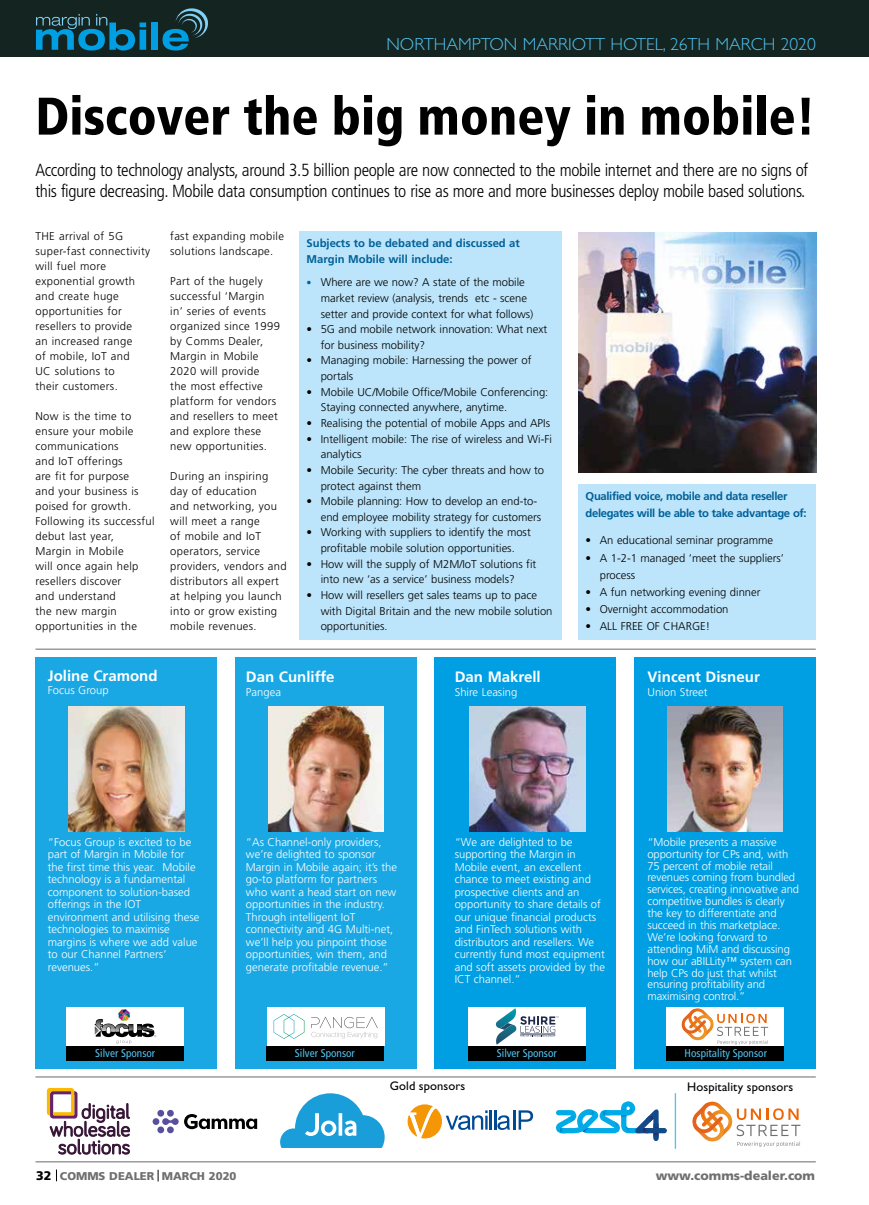
<style>
.page{position:relative;width:869px;height:1205px;background:#fff}
.page>*{position:absolute;margin:0;border:0;box-sizing:border-box;transform-origin:0 0}
.t1{font:900 condensed 52.88px "Frutiger";color:#000;scale:.96 1}
.t2{font:300 condensed 17.5px/21px "Frutiger";letter-spacing:-.02em;color:#000}
.t3{font:300 17.5px "Gill Sans";color:#52c3f1}
.t4{font:700 15px "Frutiger";color:#fff}
.t5{font:12.5px "Gill Sans";letter-spacing:.01em;color:#000}
.t6{font:900 12.5px "Frutiger";color:#706f6f}
.t7{font:300 11.25px/12.5px "Frutiger";color:#fff}
.t8{font:300 11.25px/15.6px "Frutiger";color:#000}
.t9{font:300 11.25px/15px "Frutiger";letter-spacing:.03em;color:#000}
.t10{font:700 11.25px/17.1px "Frutiger";letter-spacing:-.03em;color:#006098}
.t11{font:700 11.25px/15.6px "Frutiger";color:#006098}
.t12{font:condensed 11.25px "Frutiger";color:#52c3f1}
.t13{font:900 11.25px "Frutiger";color:#706f6f}
.s1{font-weight:700;font-size:10px;color:#006098}
.s2{font-size:12.5px;color:#000}
</style>
<div class="page">
<div style="left:0;top:0;width:868px;height:57px;background:#142521"></div>
<div style="left:151px;top:23px;width:7px;height:27px;background:#009fe3"></div>
<svg style="left:36px;top:14px;width:110px;height:36px"></svg>
<svg style="left:162px;top:8px;width:46px;height:42px"></svg>
<svg style="left:56px;top:1169px;width:1px;height:12px"></svg>
<hr style="left:35px;top:648px;width:780px;height:2px;background:#878787">
<hr style="left:35px;top:1076px;width:780px;height:1px;background:#878787">
<hr style="left:35px;top:1161px;width:780px;height:1px;background:#878787">
<svg style="left:47px;top:1088px;width:83px;height:66px"></svg>
<hr style="left:493px;top:1110px;width:3px;height:19px;background:#004a94">
<svg style="left:497px;top:1110px;width:36px;height:20px"></svg>
<svg style="left:407px;top:1104px;width:84px;height:34px"></svg>
<svg style="left:556px;top:1101px;width:110px;height:40px"></svg>
<svg style="left:692px;top:1101px;width:108px;height:46px"></svg>
<svg style="left:280px;top:1093px;width:104px;height:55px"></svg>
<svg style="left:152px;top:1110px;width:26px;height:23px"></svg>
<svg style="left:184px;top:1114px;width:73px;height:15px"></svg>
<hr style="left:674px;top:1093px;width:1px;height:56px;background:#52c3f1">
<div style="left:578px;top:484px;width:237px;height:156px;background:#bce4fa"></div>
<div style="left:299px;top:231px;width:262px;height:409px;background:#bce4fa"></div>
<div style="left:36px;top:658px;width:181px;height:411px;background:#1aa8e5"></div>
<div style="left:235px;top:657px;width:181px;height:412px;background:#1aa8e5"></div>
<div style="left:633px;top:658px;width:182px;height:411px;background:#009fe3"></div>
<div style="left:434px;top:658px;width:182px;height:411px;background:#009fe3"></div>
<img style="left:578px;top:232px;width:237px;height:241px">
<img style="left:68px;top:707px;width:116px;height:125px">
<div style="left:67px;top:1007px;width:117px;height:39px;background:#fff"></div>
<svg style="left:94px;top:1009px;width:62px;height:35px"></svg>
<div style="left:67px;top:1046px;width:117px;height:15px;background:#000"></div>
<img style="left:268px;top:707px;width:115px;height:125px">
<div style="left:267px;top:1007px;width:117px;height:39px;background:#fff"></div>
<svg style="left:273px;top:1014px;width:31px;height:25px"></svg>
<svg style="left:311px;top:1017px;width:66px;height:21px"></svg>
<div style="left:267px;top:1046px;width:117px;height:15px;background:#000"></div>
<img style="left:469px;top:707px;width:115px;height:125px">
<div style="left:468px;top:1007px;width:117px;height:39px;background:#fff"></div>
<svg style="left:495px;top:1008px;width:63px;height:36px"></svg>
<div style="left:468px;top:1046px;width:117px;height:15px;background:#000"></div>
<img style="left:667px;top:707px;width:115px;height:125px">
<div style="left:666px;top:1007px;width:117px;height:39px;background:#fff"></div>
<svg style="left:681px;top:1008px;width:87px;height:36px"></svg>
<div style="left:666px;top:1046px;width:117px;height:15px;background:#000"></div>
<h2 class="t3" style="left:386px;top:34px;width:430px">NORTHAMPTON MARRIOTT HOTEL, 26TH MARCH 2020</h2>
<h1 class="t1" style="left:35px;top:84px;width:813px">Discover the big money in mobile!</h1>
<p class="t2" style="left:35px;top:159px;width:773px">According to technology analysts, around 3.5 billion people are now connected to the mobile internet and there are no signs of this figure decreasing. Mobile data consumption continues to rise as more and more businesses deploy mobile based solutions.</p>
<p class="t9" style="left:35px;top:229px;width:116px">THE arrival of 5G super-fast connectivity will fuel more exponential growth and create huge opportunities for resellers to provide<br>an increased range<br>of mobile, IoT and<br>UC solutions to<br>their customers.</p>
<p class="t9" style="left:35px;top:409px;width:121px">Now is the time to ensure your mobile communications<br>and IoT offerings<br>are fit for purpose<br>and your business is poised for growth.<br>Following its successful debut last year,<br>Margin in Mobile<br>will once again help resellers discover<br>and understand<br>the new margin opportunities in the</p>
<p class="t9" style="left:170px;top:229px;width:115px">fast expanding mobile solutions landscape.</p>
<p class="t9" style="left:170px;top:274px;width:111px">Part of the hugely successful ‘Margin<br>in’ series of events organized since 1999 by Comms Dealer,<br>Margin in Mobile<br>2020 will provide<br>the most effective platform for vendors and resellers to meet and explore these new opportunities.</p>
<p class="t9" style="left:170px;top:468px;width:118px">During an inspiring day of education<br>and networking, you will meet a range<br>of mobile and IoT operators, service providers, vendors and distributors all expert at helping you launch into or grow existing mobile revenues.</p>
<p class="t11" style="left:306px;top:235px;width:215px">Subjects to be debated and discussed at<br>Margin Mobile will include:</p>
<p class="t8" style="left:320px;top:275px;width:214px;text-indent:-14px"><span class="s1">•</span> Where are we now? A state of the mobile market review (analysis, trends etc - scene setter and provide context for what follows)</p>
<p class="t8" style="left:320px;top:321px;width:228px;text-indent:-14px">• 5G and mobile network innovation: What next for business mobility?</p>
<p class="t8" style="left:320px;top:353px;width:212px;text-indent:-14px">• Managing mobile: Harnessing the power of portals</p>
<p class="t8" style="left:320px;top:384px;width:229px;text-indent:-14px">• Mobile UC/Mobile Office/Mobile Conferencing:<br>Staying connected anywhere, anytime.</p>
<p class="t8" style="left:306px;top:415px;width:245px">• Realising the potential of mobile Apps and APIs</p>
<p class="t8" style="left:320px;top:431px;width:233px;text-indent:-14px">• Intelligent mobile: The rise of wireless and Wi-Fi analytics</p>
<p class="t8" style="left:320px;top:462px;width:225px;text-indent:-14px">• Mobile Security: The cyber threats and how to protect against them</p>
<p class="t8" style="left:320px;top:493px;width:222px;text-indent:-14px">• Mobile planning: How to develop an end-to&shy;end employee mobility strategy for customers</p>
<p class="t8" style="left:306px;top:525px;width:226px;text-align:center">• Working with suppliers to identify the most profitable mobile solution opportunities.</p>
<p class="t8" style="left:320px;top:556px;width:217px;text-indent:-14px">• How will the supply of M2M/IoT solutions fit into new ‘as a service’ business models?</p>
<p class="t8" style="left:320px;top:587px;width:233px;text-indent:-14px">• How will resellers get sales teams up to pace with Digital Britain and the new mobile solution opportunities.</p>
<h3 class="t4" style="left:48px;top:667px;width:111px">Joline Cramond</h3>
<p class="t7" style="left:48px;top:684px;width:62px">Focus Group</p>
<h3 class="t4" style="left:246px;top:668px;width:90px">Dan Cunliffe</h3>
<p class="t7" style="left:246px;top:686px;width:37px">Pangea</p>
<h3 class="t4" style="left:454px;top:668px;width:88px">Dan Makrell</h3>
<p class="t7" style="left:454px;top:686px;width:64px">Shire Leasing</p>
<p class="t10" style="left:585px;top:487px;width:222px">Qualified voice, mobile and data reseller delegates will be able to take advantage of:</p>
<p class="t8" style="left:585px;top:533px;width:189px">• An educational seminar programme</p>
<p class="t8" style="left:599px;top:549px;width:186px;line-height:17.1px;text-indent:-14px">• A 1-2-1 managed ‘meet the suppliers’ process</p>
<p class="t8" style="left:585px;top:584px;width:176px">• A fun networking evening dinner</p>
<p class="t8" style="left:585px;top:601px;width:144px">• Overnight accommodation</p>
<p class="t8" style="left:585px;top:618px;width:126px">• ALL FREE OF CHARGE!</p>
<h3 class="t4" style="left:647px;top:668px;width:114px">Vincent Disneur</h3>
<p class="t7" style="left:647px;top:686px;width:62px">Union Street</p>
<p class="t7" style="left:48px;top:835px;width:153px">“Focus Group is excited to be part of Margin in Mobile for the first time this year. Mobile technology is a fundamental component to solution-based offerings in the IOT environment and utilising these technologies to maximise margins is where we add value to our Channel Partners’ revenues.”</p>
<p class="t7" style="left:246px;top:835px;width:152px">“As Channel-only providers, we’re delighted to sponsor<br>Margin in Mobile again; it’s the go-to platform for partners who want a head start on new opportunities in the industry.<br>Through intelligent IoT connectivity and 4G Multi-net, we’ll help you pinpoint those opportunities, win them, and generate profitable revenue.”</p>
<p class="t12" style="left:95px;top:1046px;width:61px">Silver Sponsor</p>
<p class="t12" style="left:295px;top:1046px;width:61px">Silver Sponsor</p>
<p class="t7" style="left:454px;top:835px;width:152px">“We are delighted to be supporting the Margin in<br>Mobile event, an excellent chance to meet existing and prospective clients and an opportunity to share details of our unique financial products and FinTech solutions with distributors and resellers. We currently fund most equipment and soft assets provided by the<br>ICT channel.”</p>
<p class="t12" style="left:496px;top:1046px;width:61px">Silver Sponsor</p>
<p class="t7" style="left:647px;top:836px;width:153px;line-height:11.9px">“Mobile presents a massive opportunity for CPs and, with<br>75 percent of mobile retail revenues coming from bundled services, creating innovative and competitive bundles is clearly the key to differentiate and succeed in this marketplace.<br>We’re looking forward to attending MiM and discussing how our aBILLity™ system can help CPs do just that whilst ensuring profitability and maximising control.”</p>
<p class="t12" style="left:684px;top:1046px;width:84px">Hospitality Sponsor</p>
<p class="t5" style="left:389px;top:1079px;width:77px">Gold sponsors</p>
<p class="t5" style="left:687px;top:1079px;width:107px">Hospitality sponsors</p>
<p class="t13" style="left:36px;top:1169px;width:202px"><span class="s2">32</span> COMMS DEALER MARCH 2020</p>
<p class="t6" style="left:655px;top:1168px;width:161px">www.comms-dealer.com</p>
</div>
